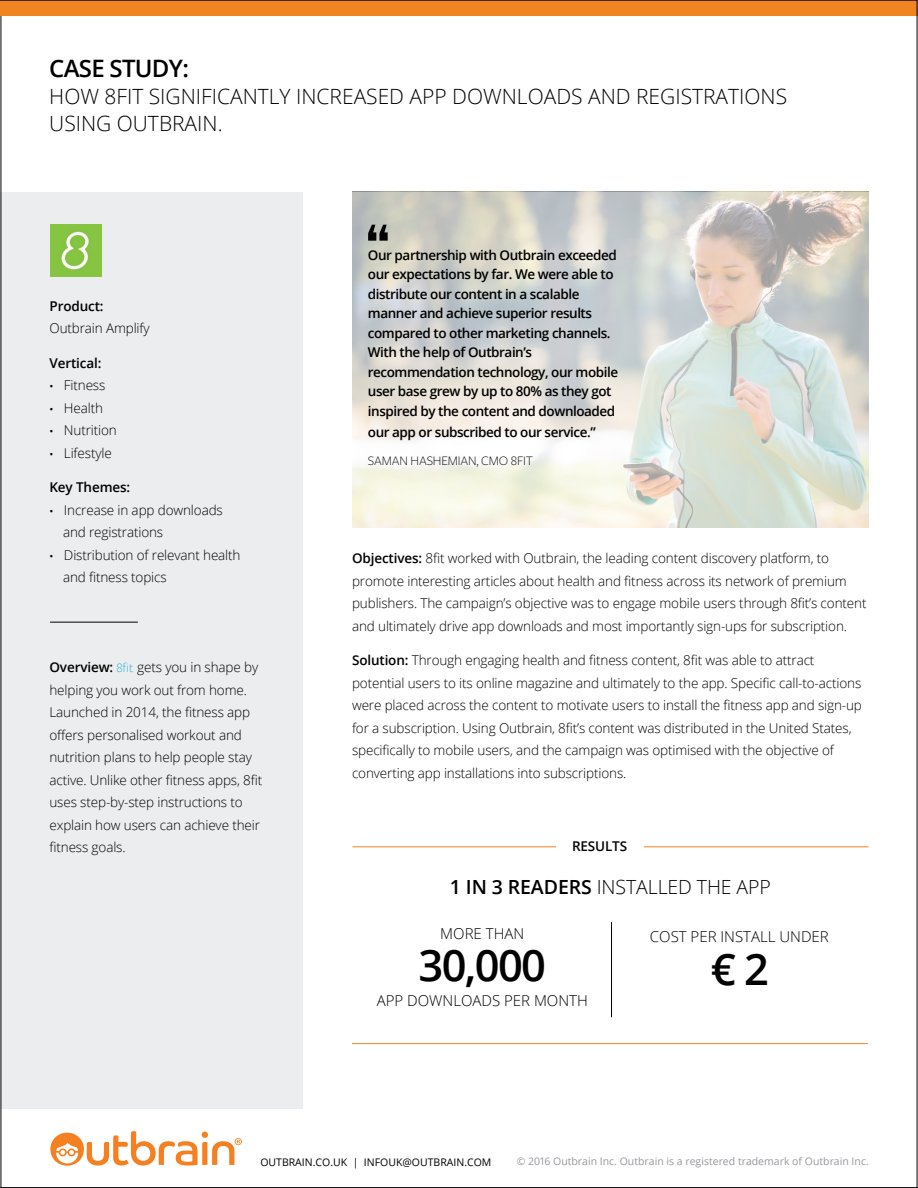
<style>
.page{position:relative;width:918px;height:1188px;background:#fff}
.page>*{position:absolute;margin:0;border:0;box-sizing:border-box;transform-origin:0 0}
.t1{font:700 77.55px "Bebas Neue";color:#000}
.t2{font:600 43.5px "Open Sans";color:#000}
.t3{font:600 24px "Open Sans";letter-spacing:-.03em;color:#000}
.t4{font:300 21px/27px "Open Sans";color:#000}
.t5{font:300 19.5px "Open Sans";letter-spacing:-.005em;color:#000}
.t6{font:300 15px "Open Sans";color:#000}
.t7{font:300 13.5px/22.5px "Open Sans";letter-spacing:-.01em;color:#000}
.t8{font:600 13.5px/19.5px "Open Sans";letter-spacing:-.035em;color:#000}
.t9{font:600 13.5px "Open Sans";letter-spacing:-.01em;color:#000}
.t10{font:300 13.5px "Freight Sans Pro";letter-spacing:-.01em;color:#000}
.t11{font:10.5px "Open Sans";color:#98989e}
.t12{font:10.5px "Open Sans";color:#000}
.s1{font-weight:400;font-size:10.5px}
.s2{font-weight:600}
.s3{font-family:"Freight Sans Pro";color:#25b0cf}
</style>
<div class="page">
<div style="left:0;top:192px;width:303px;height:917px;background:#ecedee"></div>
<svg style="left:352px;top:192px;width:517px;height:336px;background:#dadbd4"></svg>
<hr style="left:353px;top:846px;width:515px;height:1px;background:#f08421">
<div style="left:556px;top:835px;width:87px;height:21px;background:#fff"></div>
<hr style="left:611px;top:922px;width:1px;height:95px;background:#000">
<hr style="left:352px;top:1043px;width:516px;height:1px;background:#f08421">
<hr style="left:50px;top:622px;width:88px;height:1px;background:#000">
<img style="left:50px;top:225px;width:52px;height:51px">
<div style="left:0;top:0;width:918px;height:16px;background:#f08421"></div>
<svg style="left:50px;top:1131px;width:192px;height:35px"></svg>
<h3 class="t3" style="left:49px;top:52px;width:141px">CASE STUDY:</h3>
<h3 class="t4" style="left:49px;top:83px;width:739px">HOW 8FIT SIGNIFICANTLY INCREASED APP DOWNLOADS AND REGISTRATIONS<br>USING OUTBRAIN.</h3>
<p class="t9" style="left:50px;top:296px;width:56px">Product:</p>
<p class="t7" style="left:50px;top:317px;width:102px">Outbrain Amplify</p>
<p class="t9" style="left:50px;top:353px;width:53px">Vertical:</p>
<p class="t7" style="left:50px;top:374px;width:57px"><span class="s1">•</span> Fitness</p>
<p class="t7" style="left:50px;top:396px;width:55px"><span class="s1">•</span> Health</p>
<p class="t7" style="left:50px;top:419px;width:69px"><span class="s1">•</span> Nutrition</p>
<p class="t7" style="left:50px;top:441px;width:64px"><span class="s1">•</span> Lifestyle</p>
<p class="t9" style="left:50px;top:478px;width:82px">Key Themes:</p>
<p class="t7" style="left:63px;top:498px;width:161px;text-indent:-14px"><span class="s1">•</span> Increase in app downloads and registrations</p>
<p class="t7" style="left:63px;top:543px;width:179px;text-indent:-14px"><span class="s1">•</span> Distribution of relevant health and fitness topics</p>
<p class="t7" style="left:49px;top:656px;width:214px"><span class="s2">Overview:</span> <span class="s3">8fit</span> gets you in shape by helping you work out from home.<br>Launched in 2014, the fitness app offers personalised workout and nutrition plans to help people stay active. Unlike other fitness apps, 8fit uses step-by-step instructions to explain how users can achieve their fitness goals.</p>
<h1 class="t1" style="left:365px;top:210px;width:27px">“</h1>
<p class="t8" style="left:368px;top:245px;width:252px">Our partnership with Outbrain exceeded our expectations by far. We were able to distribute our content in a scalable manner and achieve superior results compared to other marketing channels.<br>With the help of Outbrain’s recommendation technology, our mobile user base grew by up to 80% as they got inspired by the content and downloaded</p>
<p class="t8" style="left:368px;top:422px;width:229px">our app or subscribed to our service.”</p>
<p class="t10" style="left:368px;top:452px;width:167px">SAMAN HASHEMIAN, CMO 8FIT</p>
<p class="t7" style="left:352px;top:547px;width:516px"><span class="s2">Objectives:</span> 8fit worked with Outbrain, the leading content discovery platform, to promote interesting articles about health and fitness across its network of premium publishers. The campaign’s objective was to engage mobile users through 8fit’s content and ultimately drive app downloads and most importantly sign-ups for subscription.</p>
<p class="t7" style="left:352px;top:649px;width:511px"><span class="s2">Solution:</span> Through engaging health and fitness content, 8fit was able to attract potential users to its online magazine and ultimately to the app. Specific call-to-actions were placed across the content to motivate users to install the fitness app and sign-up for a subscription. Using Outbrain, 8fit’s content was distributed in the United States, specifically to mobile users, and the campaign was optimised with the objective of converting app installations into subscriptions.</p>
<p class="t9" style="left:572px;top:837px;width:57px">RESULTS</p>
<h3 class="t5" style="left:450px;top:873px;width:323px"><span class="s2">1 IN 3 READERS</span> INSTALLED THE APP</h3>
<p class="t6" style="left:440px;top:923px;width:85px">MORE THAN</p>
<h2 class="t2" style="left:419px;top:935px;width:129px">30,000</h2>
<p class="t6" style="left:377px;top:990px;width:213px">APP DOWNLOADS PER MONTH</p>
<p class="t6" style="left:650px;top:926px;width:180px">COST PER INSTALL UNDER</p>
<h2 class="t2" style="left:711px;top:940px;width:60px">€ 2</h2>
<p class="t12" style="left:260px;top:1154px;width:233px">OUTBRAIN.CO.UK | INFOUK@OUTBRAIN.COM</p>
<p class="t11" style="left:517px;top:1154px;width:354px">© 2016 Outbrain Inc. Outbrain is a registered trademark of Outbrain Inc.</p>
</div>
